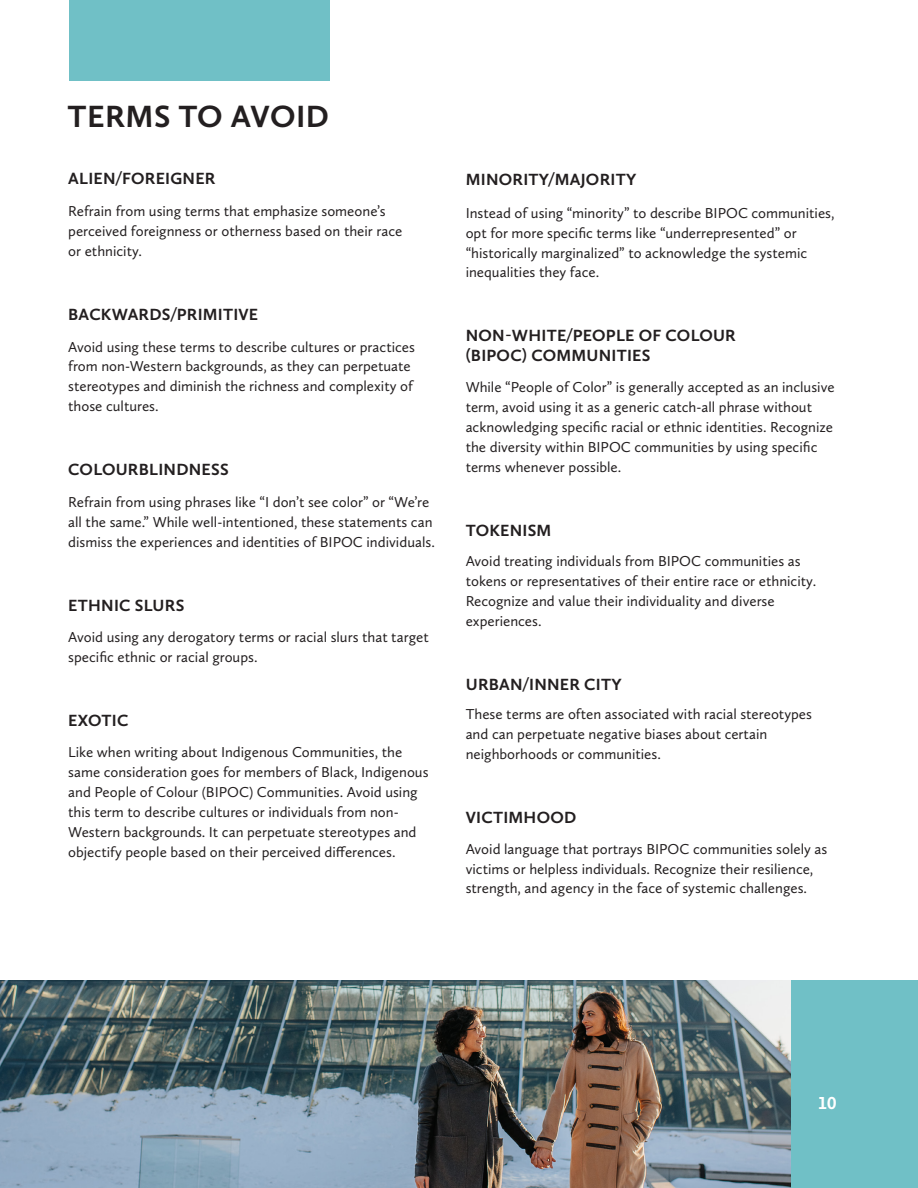
<style>
.page{position:relative;width:918px;height:1188px;background:#fff}
.page>*{position:absolute;margin:0;border:0;box-sizing:border-box;transform-origin:0 0}
.t1{font:700 31.8px "Calluna Sans";letter-spacing:.015em;color:#231f20}
.t2{font:700 18px "Calluna Sans";color:#fff}
.t3{font:700 16.8px "Calluna Sans";letter-spacing:.015em;color:#231f20}
.t4{font:14.85px/19.8px "Calluna Sans";color:#231f20}
</style>
<div class="page">
<div style="left:69px;top:0;width:260px;height:81px;background:#70c0c6"></div>
<img style="left:0;top:980px;width:791px;height:208px">
<div style="left:791px;top:980px;width:127px;height:208px;background:#70c0c6"></div>
<p class="t1" style="left:67px;top:96px;width:263px">TERMS TO AVOID</p>
<p class="t3" style="left:68px;top:168px;width:149px">ALIEN/FOREIGNER</p>
<p class="t4" style="left:68px;top:201px;width:336px">Refrain from using terms that emphasize someone’s perceived foreignness or otherness based on their race or ethnicity.</p>
<p class="t3" style="left:68px;top:304px;width:191px">BACKWARDS/PRIMITIVE</p>
<p class="t4" style="left:68px;top:337px;width:348px">Avoid using these terms to describe cultures or practices from non-Western backgrounds, as they can perpetuate stereotypes and diminish the richness and complexity of those cultures.</p>
<p class="t3" style="left:68px;top:459px;width:162px">COLOURBLINDNESS</p>
<p class="t4" style="left:68px;top:492px;width:368px">Refrain from using phrases like “I don’t see color” or “We’re all the same.” While well-intentioned, these statements can dismiss the experiences and identities of BIPOC individuals.</p>
<p class="t3" style="left:68px;top:595px;width:118px">ETHNIC SLURS</p>
<p class="t4" style="left:68px;top:627px;width:362px">Avoid using any derogatory terms or racial slurs that target specific ethnic or racial groups.</p>
<p class="t3" style="left:68px;top:710px;width:62px">EXOTIC</p>
<p class="t4" style="left:68px;top:742px;width:362px">Like when writing about Indigenous Communities, the same consideration goes for members of Black, Indigenous and People of Colour (BIPOC) Communities. Avoid using this term to describe cultures or individuals from non-Western backgrounds. It can perpetuate stereotypes and objectify people based on their perceived differences.</p>
<p class="t3" style="left:466px;top:169px;width:172px">MINORITY/MAJORITY</p>
<p class="t4" style="left:466px;top:203px;width:370px">Instead of using “minority” to describe BIPOC communities, opt for more specific terms like “underrepresented” or “historically marginalized” to acknowledge the systemic inequalities they face.</p>
<p class="t3" style="left:466px;top:325px;width:272px">NON-WHITE/PEOPLE OF COLOUR</p>
<p class="t3" style="left:466px;top:345px;width:186px">(BIPOC) COMMUNITIES</p>
<p class="t4" style="left:466px;top:377px;width:370px">While “People of Color” is generally accepted as an inclusive term, avoid using it as a generic catch-all phrase without acknowledging specific racial or ethnic identities. Recognize the diversity within BIPOC communities by using specific terms whenever possible.</p>
<p class="t3" style="left:466px;top:520px;width:87px">TOKENISM</p>
<p class="t4" style="left:466px;top:551px;width:352px">Avoid treating individuals from BIPOC communities as tokens or representatives of their entire race or ethnicity.<br>Recognize and value their individuality and diverse experiences.</p>
<p class="t3" style="left:466px;top:674px;width:157px">URBAN/INNER CITY</p>
<p class="t4" style="left:466px;top:704px;width:348px">These terms are often associated with racial stereotypes and can perpetuate negative biases about certain neighborhoods or communities.</p>
<p class="t3" style="left:466px;top:807px;width:112px">VICTIMHOOD</p>
<p class="t4" style="left:466px;top:839px;width:363px">Avoid language that portrays BIPOC communities solely as victims or helpless individuals. Recognize their resilience, strength, and agency in the face of systemic challenges.</p>
<p class="t2" style="left:818px;top:1091px;width:20px">10</p>
</div>
